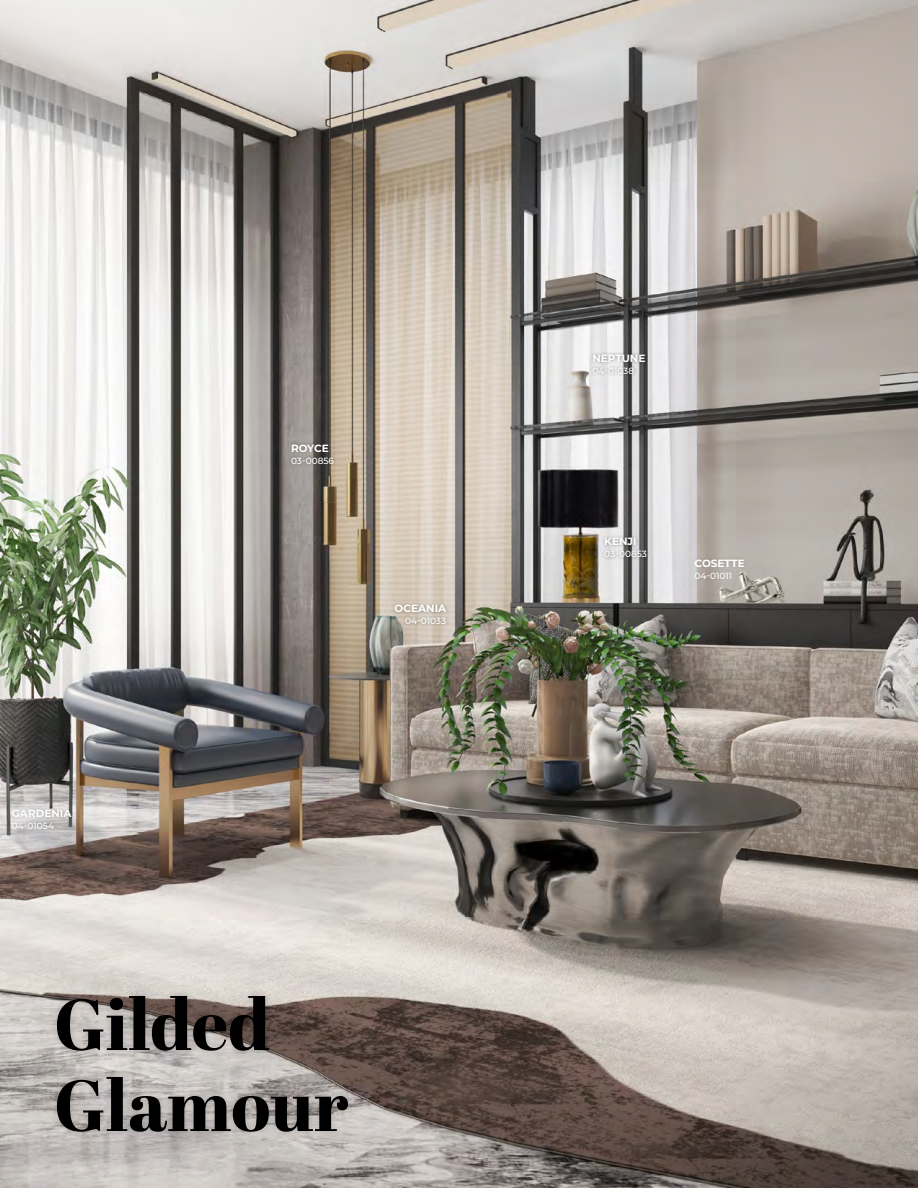
<style>
.page{position:relative;width:918px;height:1188px;background:#fff}
.page>*{position:absolute;margin:0;border:0;box-sizing:border-box;transform-origin:0 0}
.t1{font:800 72px/81px "Abril Display";color:#000}
.OnImageCaption{font:700 10.5px "Montserrat";color:#fff}
.OnImageCaption-2{font:500 9px "Montserrat";color:#fff}
</style>
<div class="page">
<img style="left:0;top:0;width:918px;height:1188px">
<div style="left:9px;top:805px;width:66px;height:27px;background:#000;opacity:.3"></div>
<div style="left:392px;top:601px;width:58px;height:26px;background:#000;opacity:.3"></div>
<div style="left:288px;top:441px;width:49px;height:26px;background:#000;opacity:.3"></div>
<div style="left:601px;top:534px;width:49px;height:26px;background:#000;opacity:.4"></div>
<div style="left:589px;top:351px;width:59px;height:26px;background:#000;opacity:.4"></div>
<div style="left:692px;top:556px;width:56px;height:26px;background:#000;opacity:.1"></div>
<div style="left:49px;top:987px;width:307px;height:152px;background:#000;opacity:.2"></div>
<p class="OnImageCaption" style="left:291px;top:441px;width:39px">ROYCE</p>
<p class="OnImageCaption-2" style="left:291px;top:454px;width:45px">03-00856</p>
<p class="OnImageCaption" style="left:395px;top:601px;width:53px">OCEANIA</p>
<p class="OnImageCaption-2" style="left:405px;top:615px;width:43px">04-01033</p>
<p class="OnImageCaption" style="left:12px;top:806px;width:61px">GARDENIA</p>
<p class="OnImageCaption-2" style="left:12px;top:819px;width:44px">04-01054</p>
<p class="t1" style="left:54px;top:988px;width:296px">Gilded<br>Glamour</p>
<p class="OnImageCaption" style="left:592px;top:351px;width:55px">NEPTUNE</p>
<p class="OnImageCaption-2" style="left:592px;top:365px;width:43px">04-01038</p>
<p class="OnImageCaption" style="left:604px;top:534px;width:34px">KENJI</p>
<p class="OnImageCaption-2" style="left:604px;top:548px;width:44px">03-00853</p>
<p class="OnImageCaption" style="left:694px;top:555px;width:52px">COSETTE</p>
<p class="OnImageCaption-2" style="left:694px;top:569px;width:39px">04-01011</p>
</div>
